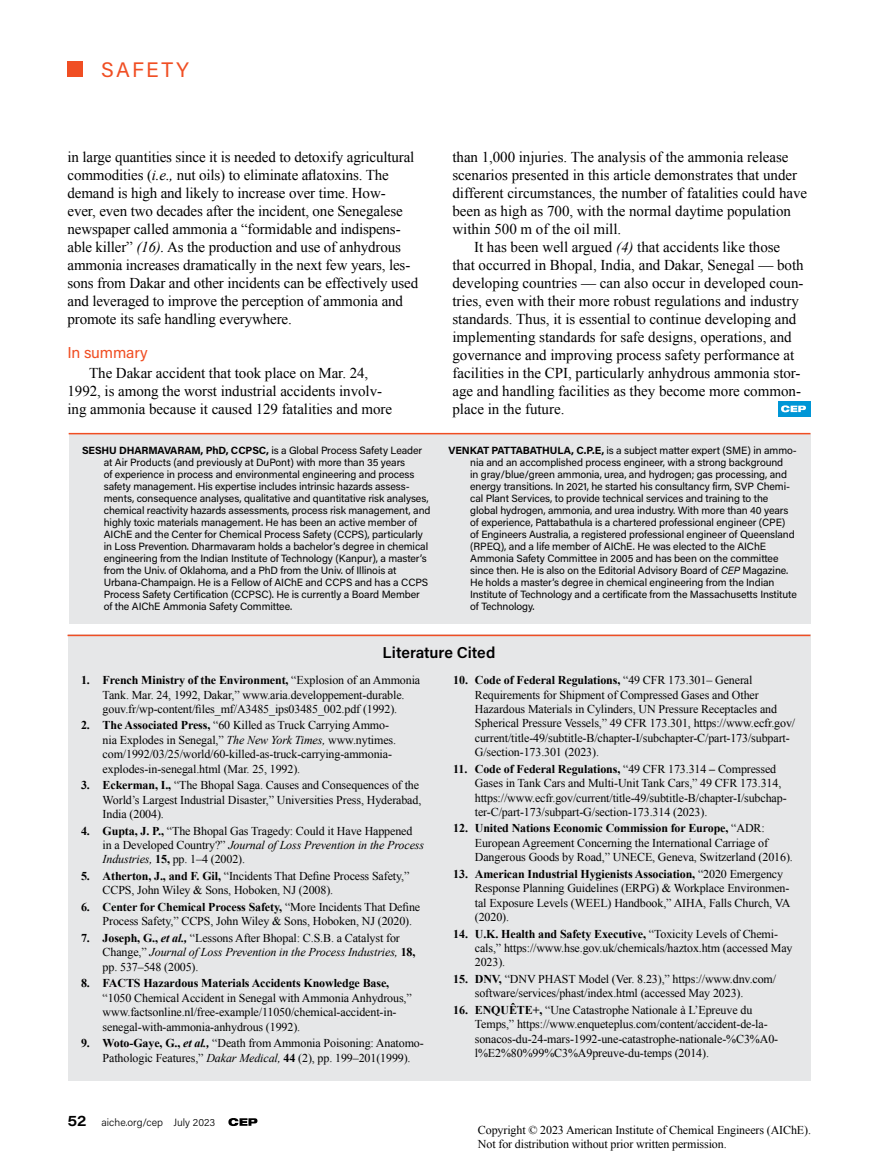
<style>
.page{position:relative;width:878px;height:1175px;background:#fff}
.page>*{position:absolute;margin:0;border:0;box-sizing:border-box;transform-origin:0 0}
.t1{font:21px "Acumin Pro";letter-spacing:.11em;color:#f04e23}
.t2{font:600 15.75px "Acumin Pro";letter-spacing:-.005em;color:#000}
.t3{font:15.75px "Acumin Pro";letter-spacing:-.015em;color:#f04e23}
.t4{font:15px/18px "Times New Roman";color:#000}
.t5{font:12px/14.4px "Times New Roman";letter-spacing:-.01em;color:#000}
.t6{font:700 12px "Times New Roman";letter-spacing:-.01em;color:#000}
.t7{font:10.5px/12px "Acumin Pro";letter-spacing:-.01em;color:#000}
.t8{font:300 10.5px "Acumin Pro";color:#000}
.s1{font-style:italic}
.s2{font-weight:700}
.s3{font-weight:700;font-style:italic}
.s4{font-family:"Acumin Pro Wide";font-weight:600;font-size:15px}
</style>
<div class="page">
<div style="left:68px;top:62px;width:15px;height:15px;background:#f04e23"></div>
<svg style="left:228px;top:1118px;width:29px;height:8px"></svg>
<div style="left:68px;top:634px;width:742px;height:41px;background:#e6e7e8"></div>
<hr style="left:68px;top:634px;width:742px;height:2px;background:#f04e23">
<div style="left:68px;top:662px;width:742px;height:418px;background:#e6e7e8"></div>
<div style="left:69px;top:433px;width:741px;height:191px;background:#e6e7e8"></div>
<hr style="left:69px;top:433px;width:741px;height:1px;background:#f04e23">
<div style="left:777px;top:401px;width:33px;height:15px;background:#0096d6"></div>
<svg style="left:781px;top:405px;width:25px;height:7px"></svg>
<h1 class="t1" style="left:101px;top:55px;width:89px">Safety</h1>
<p class="t4" style="left:68px;top:148px;width:352px">in large quantities since it is needed to detoxify agricultural commodities (<span class="s1">i.e.,</span> nut oils) to eliminate aflatoxins. The demand is high and likely to increase over time. How-<br>ever, even two decades after the incident, one Senegalese newspaper called ammonia a “formidable and indispens&shy;able killer” <span class="s1">(16).</span> As the production and use of anhydrous ammonia increases dramatically in the next few years, les&shy;sons from Dakar and other incidents can be effectively used and leveraged to improve the perception of ammonia and promote its safe handling everywhere.</p>
<h2 class="t3" style="left:68px;top:342px;width:82px">In summary</h2>
<p class="t4" style="left:68px;top:364px;width:326px;text-indent:22px">The Dakar accident that took place on Mar. 24,<br>1992, is among the worst industrial accidents involv&shy;ing ammonia because it caused 129 fatalities and more</p>
<p class="t4" style="left:452px;top:148px;width:337px">than 1,000 injuries. The analysis of the ammonia release</p>
<p class="t4" style="left:452px;top:166px;width:346px">scenarios presented in this article demonstrates that under</p>
<p class="t4" style="left:452px;top:184px;width:356px">different circumstances, the number of fatalities could have</p>
<p class="t4" style="left:452px;top:202px;width:340px">been as high as 700, with the normal daytime population</p>
<p class="t4" style="left:452px;top:220px;width:170px">within 500 m of the oil mill.</p>
<p class="t4" style="left:474px;top:238px;width:308px">It has been well argued <span class="s1">(4)</span> that accidents like those</p>
<p class="t4" style="left:452px;top:256px;width:352px">that occurred in Bhopal, India, and Dakar, Senegal — both</p>
<p class="t4" style="left:452px;top:274px;width:352px">developing countries — can also occur in developed coun-</p>
<p class="t4" style="left:452px;top:292px;width:348px">tries, even with their more robust regulations and industry</p>
<p class="t4" style="left:452px;top:310px;width:345px">standards. Thus, it is essential to continue developing and</p>
<p class="t4" style="left:452px;top:328px;width:341px">implementing standards for safe designs, operations, and</p>
<p class="t4" style="left:452px;top:346px;width:343px">governance and improving process safety performance at</p>
<p class="t4" style="left:452px;top:364px;width:349px">facilities in the CPI, particularly anhydrous ammonia stor-</p>
<p class="t4" style="left:452px;top:382px;width:350px">age and handling facilities as they become more common-</p>
<p class="t4" style="left:452px;top:400px;width:113px">place in the future.</p>
<p class="t7" style="left:104px;top:444px;width:328px;text-indent:-22px"><span class="s2">SESHU DHARMAVARAM, PhD, CCPSC,</span> is a Global Process Safety Leader at Air Products (and previously at DuPont) with more than 35 years<br>of experience in process and environmental engineering and process safety management. His expertise includes intrinsic hazards assess&shy;ments, consequence analyses, qualitative and quantitative risk analyses, chemical reactivity hazards assessments, process risk management, and highly toxic materials management. He has been an active member of AIChE and the Center for Chemical Process Safety (CCPS), particularly in Loss Prevention. Dharmavaram holds a bachelor’s degree in chemical engineering from the Indian Institute of Technology (Kanpur), a master’s from the Univ. of Oklahoma, and a PhD from the Univ. of Illinois at Urbana-Champaign. He is a Fellow of AIChE and CCPS and has a CCPS Process Safety Certification (CCPSC). He is currently a Board Member of the AIChE Ammonia Safety Committee.</p>
<p class="t7" style="left:470px;top:444px;width:328px;text-indent:-22px"><span class="s2">VENKAT PATTABATHULA, C.P.E,</span> is a subject matter expert (SME) in ammo&shy;nia and an accomplished process engineer, with a strong background<br>in gray/blue/green ammonia, urea, and hydrogen; gas processing, and energy transitions. In 2021, he started his consultancy firm, SVP Chemi&shy;cal Plant Services, to provide technical services and training to the global hydrogen, ammonia, and urea industry. With more than 40 years of experience, Pattabathula is a chartered professional engineer (CPE)<br>of Engineers Australia, a registered professional engineer of Queensland (RPEQ), and a life member of AIChE. He was elected to the AIChE Ammonia Safety Committee in 2005 and has been on the committee since then. He is also on the Editorial Advisory Board of <span class="s1">CEP</span> Magazine.<br>He holds a master’s degree in chemical engineering from the Indian Institute of Technology and a certificate from the Massachusetts Institute of Technology.</p>
<h2 class="t2" style="left:382px;top:641px;width:114px">Literature Cited</h2>
<p class="t5" style="left:81px;top:672px;width:341px;text-align:center"><span class="s2">1. French Ministry of the Environment,</span> “Explosion of an Ammonia<br>Tank. Mar. 24, 1992, Dakar,” www.aria.developpement-durable. gouv.fr/wp-content/files_mf/A3485_ips03485_002.pdf (1992).</p>
<p class="t5" style="left:103px;top:718px;width:295px;text-indent:-22px"><span class="s2">2. The Associated Press,</span> “60 Killed as Truck Carrying Ammo&shy;nia Explodes in Senegal,” <span class="s1">The New York Times,</span> www.nytimes. com/1992/03/25/world/60-killed-as-truck-carrying-ammonia&shy;explodes-in-senegal.html (Mar. 25, 1992).</p>
<p class="t5" style="left:103px;top:778px;width:320px;text-indent:-22px"><span class="s2">3. Eckerman, I.,</span> “The Bhopal Saga. Causes and Consequences of the<br>World’s Largest Industrial Disaster,” Universities Press, Hyderabad,<br>India (2004).</p>
<p class="t5" style="left:103px;top:823px;width:323px;text-indent:-22px"><span class="s2">4. Gupta, J. P.,</span> “The Bhopal Gas Tragedy: Could it Have Happened in a Developed Country?” <span class="s1">Journal of Loss Prevention in the Process<br>Industries,</span> <span class="s2">15,</span> pp. 1–4 (2002).</p>
<p class="t5" style="left:103px;top:868px;width:308px;text-indent:-22px"><span class="s2">5. Atherton, J., and F. Gil,</span> “Incidents That Define Process Safety,”<br>CCPS, John Wiley &amp; Sons, Hoboken, NJ (2008).</p>
<p class="t5" style="left:103px;top:899px;width:319px;text-indent:-22px"><span class="s2">6. Center for Chemical Process Safety,</span> “More Incidents That Define<br>Process Safety,” CCPS, John Wiley &amp; Sons, Hoboken, NJ (2020).</p>
<p class="t5" style="left:103px;top:930px;width:314px;text-indent:-22px"><span class="s2">7. Joseph, G.,</span> <span class="s3">et al.,</span> “Lessons After Bhopal: C.S.B. a Catalyst for<br>Change,” <span class="s1">Journal of Loss Prevention in the Process Industries,</span> <span class="s2">18, </span>pp. 537–548 (2005).</p>
<p class="t6" style="left:81px;top:975px;width:310px">8. FACTS Hazardous Materials Accidents Knowledge Base,</p>
<p class="t5" style="left:103px;top:990px;width:311px">“1050 Chemical Accident in Senegal with Ammonia Anhydrous,” www.factsonline.nl/free-example/11050/chemical-accident-in&shy;senegal-with-ammonia-anhydrous (1992).</p>
<p class="t5" style="left:103px;top:1035px;width:323px;text-indent:-22px"><span class="s2">9. Woto-Gaye, G.,</span> <span class="s3">et al.,</span> “Death from Ammonia Poisoning: Anatomo-<br>Pathologic Features,” <span class="s1">Dakar Medical,</span> <span class="s2">44</span> (2), pp. 199–201(1999).</p>
<p class="t5" style="left:475px;top:672px;width:322px;text-indent:-22px"><span class="s2">10. Code of Federal Regulations,</span> “49 CFR 173.301– General Requirements for Shipment of Compressed Gases and Other Hazardous Materials in Cylinders, UN Pressure Receptacles and Spherical Pressure Vessels,” 49 CFR 173.301, https://www.ecfr.gov/ current/title-49/subtitle-B/chapter-I/subchapter-C/part-173/subpart-G/section-173.301 (2023).</p>
<p class="t5" style="left:475px;top:761px;width:313px;text-indent:-22px"><span class="s2">11. Code of Federal Regulations,</span> “49 CFR 173.314 <span class="s2">–</span> Compressed Gases in Tank Cars and Multi-Unit Tank Cars,” 49 CFR 173.314, https://www.ecfr.gov/current/title-49/subtitle-B/chapter-I/subchap&shy;ter-C/part-173/subpart-G/section-173.314 (2023).</p>
<p class="t5" style="left:475px;top:821px;width:319px;text-indent:-22px"><span class="s2">12. United Nations Economic Commission for Europe,</span> “ADR:<br>European Agreement Concerning the International Carriage of<br>Dangerous Goods by Road,” UNECE, Geneva, Switzerland (2016).</p>
<p class="t5" style="left:475px;top:866px;width:317px;text-indent:-22px"><span class="s2">13. American Industrial Hygienists Association,</span> “2020 Emergency Response Planning Guidelines (ERPG) &amp; Workplace Environmen&shy;tal Exposure Levels (WEEL) Handbook,” AIHA, Falls Church, VA (2020).</p>
<p class="t5" style="left:475px;top:926px;width:319px;text-indent:-22px"><span class="s2">14. U.K. Health and Safety Executive,</span> “Toxicity Levels of Chemi&shy;cals,” https://www.hse.gov.uk/chemicals/haztox.htm (accessed May<br>2023).</p>
<p class="t5" style="left:475px;top:971px;width:303px;text-indent:-22px"><span class="s2">15. DNV,</span> “DNV PHAST Model (Ver. 8.23),” https://www.dnv.com/ software/services/phast/index.html (accessed May 2023).</p>
<p class="t5" style="left:475px;top:1002px;width:305px;text-indent:-22px"><span class="s2">16. ENQUÊTE+,</span> “Une Catastrophe Nationale à L’Epreuve du Temps,” https://www.enqueteplus.com/content/accident-de-la&shy;sonacos-du-24-mars-1992-une-catastrophe-nationale-%C3%A0- l%E2%80%99%C3%A9preuve-du-temps (2014).</p>
<p class="t8" style="left:68px;top:1115px;width:149px"><span class="s4">52</span> aiche.org/cep July 2023</p>
<p class="t5" style="left:478px;top:1123px;width:334px;line-height:13.5px">Copyright © 2023 American Institute of Chemical Engineers (AIChE).<br>Not for distribution without prior written permission.</p>
</div>
